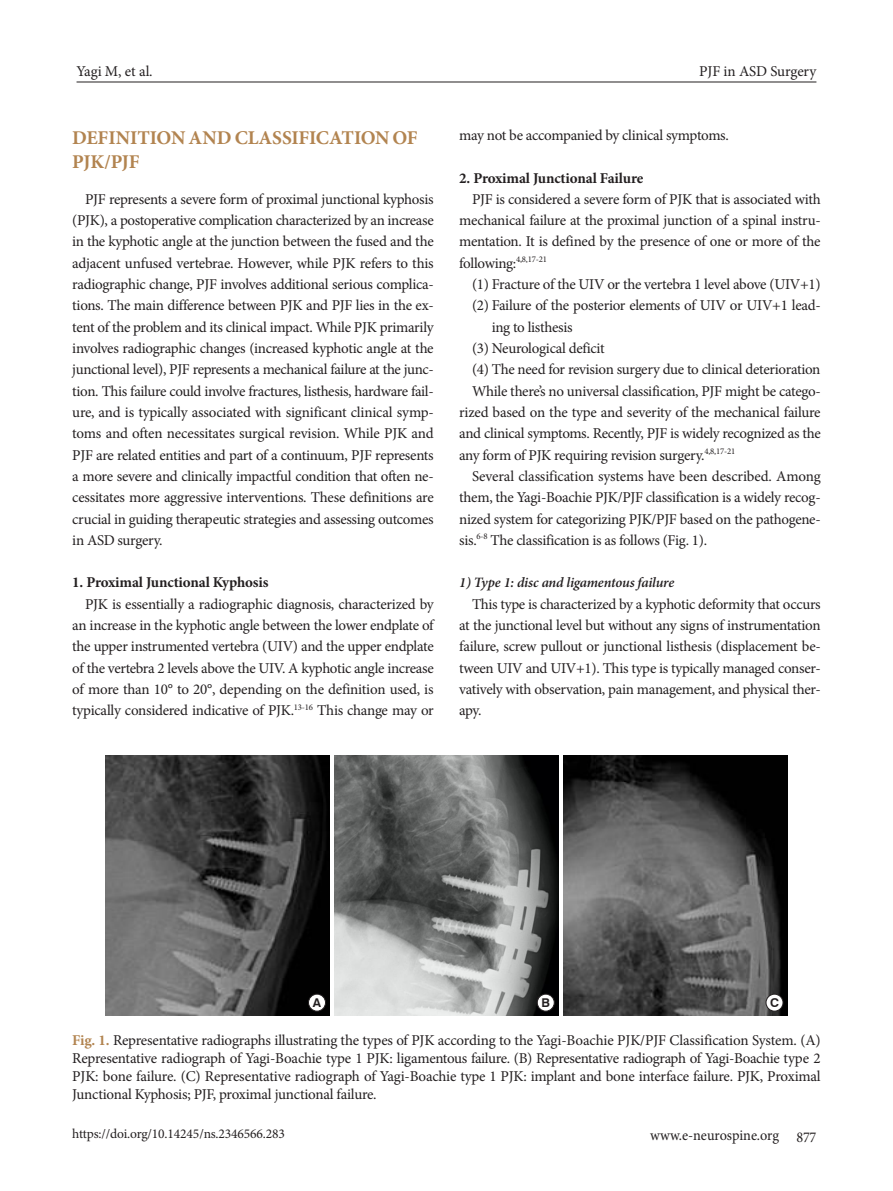
<style>
.page{position:relative;width:893px;height:1191px;background:#fff}
.page>*{position:absolute;margin:0;border:0;box-sizing:border-box;transform-origin:0 0}
.대제목{font:700 19.5px/24px "Minion Pro";letter-spacing:-.005em;color:#b28450}
.본문{font:15px/21.3px "Minion Pro";letter-spacing:-.02em;color:#231f20;text-align:justify}
.표그림캡션{font:15px/18px "Minion Pro";letter-spacing:-.015em;color:#231f20;text-align:justify}
.중제목{font:700 15px "Minion Pro";letter-spacing:-.01em;color:#231f20}
.본문-2{font:15px "Minion Pro";letter-spacing:-.02em;color:#231f20;scale:.95 1}
.소제목{font:italic 600 14.25px "Minion Pro";letter-spacing:-.02em;color:#231f20}
.doi_번호{font:13.5px "Minion Pro";letter-spacing:-.01em;color:#231f20}
.t1{font:700 12.15px "Swiss 721 BT";color:#231f20}
.s1{font-weight:700;color:#b28450}
</style>
<div class="page">
<hr style="left:77px;top:82px;width:739px;height:1px;background:#231f20">
<img style="left:563px;top:755px;width:224px;height:260px">
<img style="left:334px;top:755px;width:225px;height:260px">
<img style="left:105px;top:755px;width:225px;height:260px">
<div style="left:308px;top:994px;width:17px;height:17px;background:#fff;border-radius:50%"></div>
<div style="left:308px;top:994px;width:18px;height:17px;border:1px solid #231f20;border-radius:50%"></div>
<div style="left:537px;top:994px;width:17px;height:17px;background:#fff;border-radius:50%"></div>
<div style="left:537px;top:994px;width:17px;height:17px;border:1px solid #231f20;border-radius:50%"></div>
<div style="left:766px;top:994px;width:17px;height:17px;background:#fff;border-radius:50%"></div>
<div style="left:766px;top:994px;width:17px;height:17px;border:1px solid #231f20;border-radius:50%"></div>
<p class="본문" style="left:77px;top:61px;width:78px">Yagi M, et al.</p>
<p class="본문" style="left:699px;top:61px;width:119px">PJF in ASD Surgery</p>
<p class="대제목" style="left:72px;top:125px;width:347px">DEFINITION AND CLASSIFICATION OF<br>PJK/PJF</p>
<p class="본문" style="left:72px;top:188px;width:363px;text-indent:13px">PJF represents a severe form of proximal junctional kyphosis (PJK), a postoperative complication characterized by an increase in the kyphotic angle at the junction between the fused and the adjacent unfused vertebrae. However, while PJK refers to this radiographic change, PJF involves additional serious complica&shy;tions. The main difference between PJK and PJF lies in the ex&shy;tent of the problem and its clinical impact. While PJK primarily involves radiographic changes (increased kyphotic angle at the junctional level), PJF represents a mechanical failure at the junc&shy;tion. This failure could involve fractures, listhesis, hardware fail&shy;ure, and is typically associated with significant clinical symp&shy;toms and often necessitates surgical revision. While PJK and PJF are related entities and part of a continuum, PJF represents a more severe and clinically impactful condition that often ne&shy;cessitates more aggressive interventions. These definitions are crucial in guiding therapeutic strategies and assessing outcomes in ASD surgery.</p>
<p class="중제목" style="left:72px;top:572px;width:198px">1. Proximal Junctional Kyphosis</p>
<p class="본문" style="left:72px;top:593px;width:363px;text-indent:13px">PJK is essentially a radiographic diagnosis, characterized by an increase in the kyphotic angle between the lower endplate of the upper instrumented vertebra (UIV) and the upper endplate of the vertebra 2 levels above the UIV. A kyphotic angle increase of more than 10° to 20°, depending on the definition used, is typically considered indicative of PJK.<sup>13-16</sup> This change may or</p>
<p class="본문" style="left:459px;top:125px;width:271px">may not be accompanied by clinical symptoms.</p>
<p class="중제목" style="left:459px;top:167px;width:186px">2. Proximal Junctional Failure</p>
<p class="본문" style="left:459px;top:188px;width:363px;text-indent:13px">PJF is considered a severe form of PJK that is associated with mechanical failure at the proximal junction of a spinal instru&shy;mentation. It is defined by the presence of one or more of the following:<sup>4,8,17-21</sup></p>
<p class="본문" style="left:472px;top:274px;width:350px">(1) Fracture of the UIV or the vertebra 1 level above (UIV+1)</p>
<p class="본문" style="left:492px;top:295px;width:330px;text-indent:-20px">(2) Failure of the posterior elements of UIV or UIV+1 lead&shy;ing to listhesis</p>
<p class="본문" style="left:472px;top:338px;width:134px">(3) Neurological deficit</p>
<p class="본문" style="left:472px;top:359px;width:350px">(4) The need for revision surgery due to clinical deterioration</p>
<p class="본문" style="left:459px;top:380px;width:363px;text-indent:13px">While there’s no universal classification, PJF might be catego&shy;rized based on the type and severity of the mechanical failure and clinical symptoms. Recently, PJF is widely recognized as the any form of PJK requiring revision surgery.<sup>4,8,17-21</sup></p>
<p class="본문" style="left:459px;top:465px;width:363px;text-indent:13px">Several classification systems have been described. Among them, the Yagi-Boachie PJK/PJF classification is a widely recog&shy;nized system for categorizing PJK/PJF based on the pathogene&shy;sis.<sup>6-8</sup> The classification is as follows (Fig. 1).</p>
<p class="소제목" style="left:459px;top:572px;width:216px">1) Type 1: disc and ligamentous failure</p>
<p class="본문" style="left:459px;top:593px;width:363px;text-indent:13px">This type is characterized by a kyphotic deformity that occurs at the junctional level but without any signs of instrumentation failure, screw pullout or junctional listhesis (displacement be&shy;tween UIV and UIV+1). This type is typically managed conser&shy;vatively with observation, pain management, and physical ther&shy;apy.</p>
<p class="t1" style="left:313px;top:995px;width:10px">A</p>
<p class="t1" style="left:541px;top:995px;width:10px">B</p>
<p class="t1" style="left:770px;top:995px;width:10px">C</p>
<p class="표그림캡션" style="left:72px;top:1031px;width:750px"><span class="s1">Fig. 1.</span> Representative radiographs illustrating the types of PJK according to the Yagi-Boachie PJK/PJF Classification System. (A)<br>Representative radiograph of Yagi-Boachie type 1 PJK: ligamentous failure. (B) Representative radiograph of Yagi-Boachie type 2<br>PJK: bone failure. (C) Representative radiograph of Yagi-Boachie type 1 PJK: implant and bone interface failure. PJK, Proximal Junctional Kyphosis; PJF, proximal junctional failure.</p>
<p class="doi_번호" style="left:72px;top:1124px;width:214px">https://doi.org/10.14245/ns.2346566.283</p>
<p class="본문-2" style="left:650px;top:1125px;width:176px">www.e-neurospine.org 877</p>
</div>
